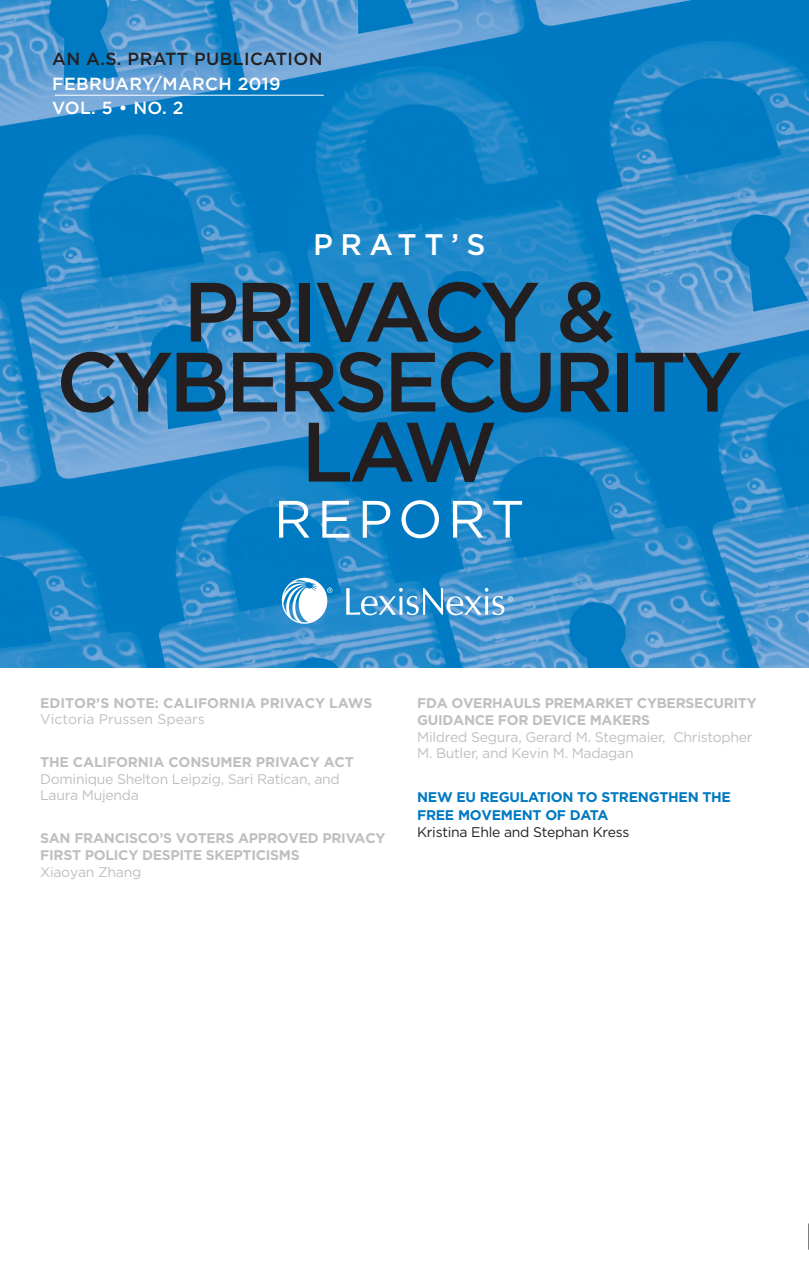
<style>
.page{position:relative;width:809px;height:1276px;background:#fff}
.page>*{position:absolute;margin:0;border:0;box-sizing:border-box;transform-origin:0 0}
.t1{font:500 84px/70px "Gotham";letter-spacing:-.05em;color:#231f20;text-align:center}
.t2{font:52.5px "Gotham";letter-spacing:.1em;color:#fff}
.t3{font:500 29.75px "Gotham";letter-spacing:.25em;color:#fff}
.t4{font:500 17.5px/24.5px "Gotham";letter-spacing:.02em;color:#fff}
.t5{font:500 17.5px "Gotham";letter-spacing:.02em;color:#231f20}
.t6{font:700 14px/16.6px "Gotham";letter-spacing:-.02em;color:#bfbfbf}
.t7{font:14px/16.3px "Gotham";letter-spacing:-.02em;color:#bfbfbf}
.t8{font:700 14px/17.3px "Gotham";letter-spacing:-.02em;color:#0079c2}
.t9{font:700 14px "Gotham";color:#bfbfbf}
.t10{font:14px "Gotham";letter-spacing:-.02em;color:#231f20}
.t11{font:14px "Gotham";color:#bfbfbf}
</style>
<div class="page">
<img style="left:0;top:0;width:809px;height:668px">
<img style="left:263px;top:547px;width:272px;height:104px">
<hr style="left:55px;top:95px;width:269px;height:1px;background:#fff">
<svg style="left:808px;top:1223px;width:1px;height:27px"></svg>
<p class="t5" style="left:52px;top:47px;width:272px">AN A.S. PRATT PUBLICATION</p>
<p class="t4" style="left:52px;top:71px;width:230px">FEBRUARY/MARCH 2019<br>VOL. 5 • NO. 2</p>
<h3 class="t3" style="left:313px;top:225px;width:174px">PRATT’S</h3>
<h1 class="t1" style="left:56px;top:276px;width:688px">PRIVACY &amp;<br>CYBERSECURITY<br>LAW</h1>
<h2 class="t2" style="left:274px;top:485px;width:252px">REPORT</h2>
<p class="t9" style="left:40px;top:693px;width:334px">EDITOR’S NOTE: CALIFORNIA PRIVACY LAWS</p>
<p class="t11" style="left:40px;top:710px;width:166px">Victoria Prussen Spears</p>
<p class="t6" style="left:40px;top:754px;width:315px">THE CALIFORNIA CONSUMER PRIVACY ACT</p>
<p class="t7" style="left:40px;top:770px;width:301px">Dominique Shelton Leipzig, Sari Ratican, and<br>Laura Mujenda</p>
<p class="t6" style="left:40px;top:830px;width:347px">SAN FRANCISCO’S VOTERS APPROVED PRIVACY<br>FIRST POLICY DESPITE SKEPTICISMS</p>
<p class="t7" style="left:40px;top:863px;width:103px">Xiaoyan Zhang</p>
<p class="t6" style="left:417px;top:695px;width:341px">FDA OVERHAULS PREMARKET CYBERSECURITY<br>GUIDANCE FOR DEVICE MAKERS</p>
<p class="t7" style="left:417px;top:728px;width:337px">Mildred Segura, Gerard M. Stegmaier, Christopher<br>M. Butler, and Kevin M. Madagan</p>
<p class="t8" style="left:417px;top:788px;width:315px">NEW EU REGULATION TO STRENGTHEN THE<br>FREE MOVEMENT OF DATA</p>
<p class="t10" style="left:417px;top:823px;width:214px">Kristina Ehle and Stephan Kress</p>
</div>
